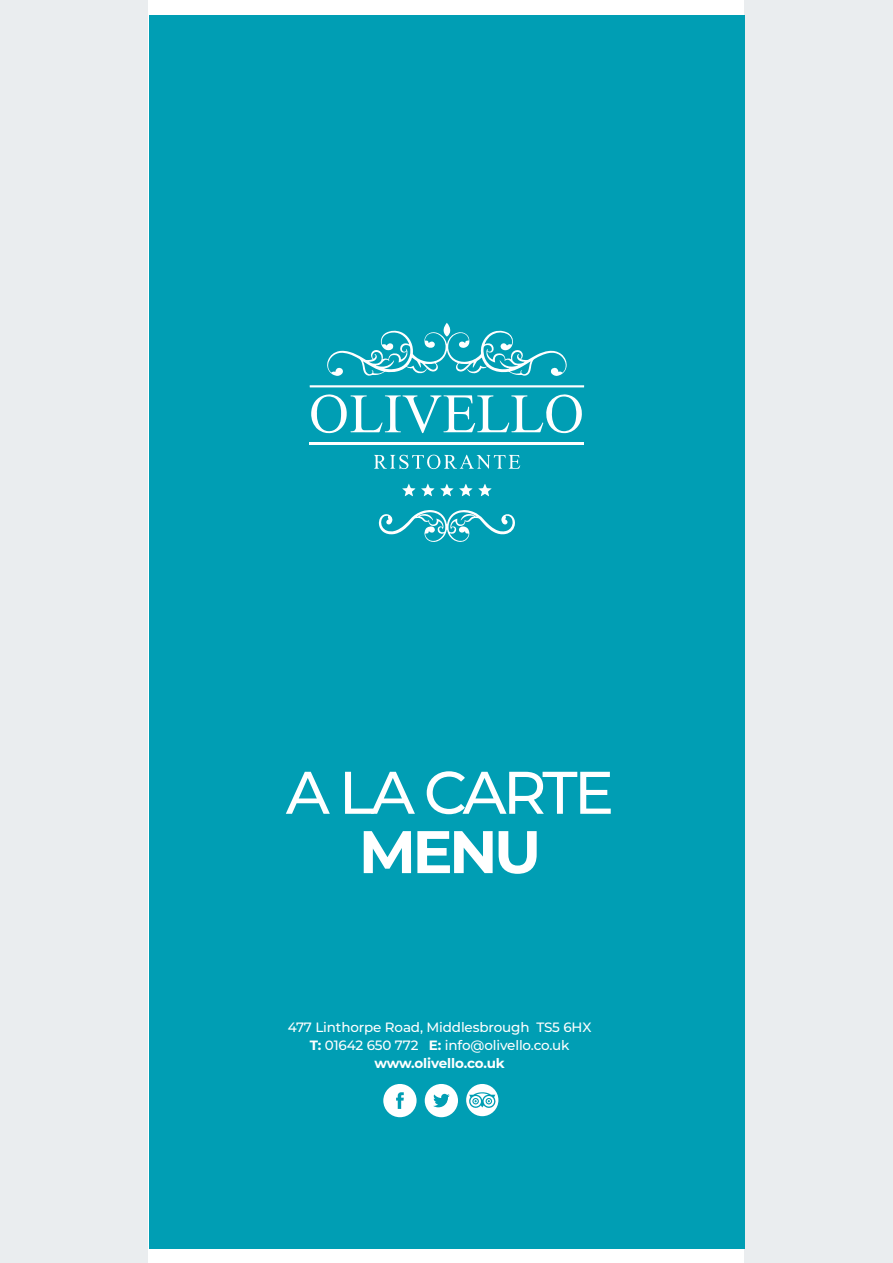
<style>
.page{position:relative;width:893px;height:1263px;background:#eaedef}
.page>*{position:absolute;margin:0;border:0;box-sizing:border-box;transform-origin:0 0}
.t1{font:500 60px "Montserrat";letter-spacing:-.06em;color:#fff}
.t2{font:700 60px "Montserrat";color:#fff}
.t3{font:500 13.5px "Montserrat";letter-spacing:-.01em;color:#fff}
.t4{font:700 13.5px "Montserrat";letter-spacing:-.01em;color:#fff}
.s1{font-weight:700}
</style>
<div class="page">
<div style="left:149px;top:0;width:595px;height:1263px;background:#fff"></div>
<div style="left:149px;top:15px;width:595px;height:1233px;background:#009eb4"></div>
<svg style="left:383px;top:1084px;width:34px;height:33px"></svg>
<svg style="left:425px;top:1084px;width:33px;height:33px"></svg>
<svg style="left:466px;top:1084px;width:32px;height:32px"></svg>
<svg style="left:379px;top:510px;width:136px;height:32px"></svg>
<hr style="left:310px;top:442px;width:274px;height:2px;background:#fff">
<svg style="left:310px;top:385px;width:274px;height:2px"></svg>
<svg style="left:311px;top:394px;width:271px;height:40px"></svg>
<svg style="left:478px;top:484px;width:14px;height:12px"></svg>
<svg style="left:402px;top:484px;width:13px;height:12px"></svg>
<svg style="left:421px;top:483px;width:13px;height:13px"></svg>
<svg style="left:440px;top:484px;width:32px;height:12px"></svg>
<svg style="left:327px;top:323px;width:240px;height:53px"></svg>
<svg style="left:374px;top:454px;width:146px;height:16px"></svg>
<p class="t1" style="left:286px;top:750px;width:330px">A LA CARTE</p>
<p class="t2" style="left:359px;top:808px;width:184px">MENU</p>
<p class="t3" style="left:288px;top:1017px;width:305px">477 Linthorpe Road, Middlesbrough TS5 6HX</p>
<p class="t3" style="left:310px;top:1035px;width:261px"><span class="s1">T:</span> 01642 650 772 <span class="s1">E:</span> info@olivello.co.uk</p>
<p class="t4" style="left:374px;top:1053px;width:132px">www.olivello.co.uk</p>
</div>
